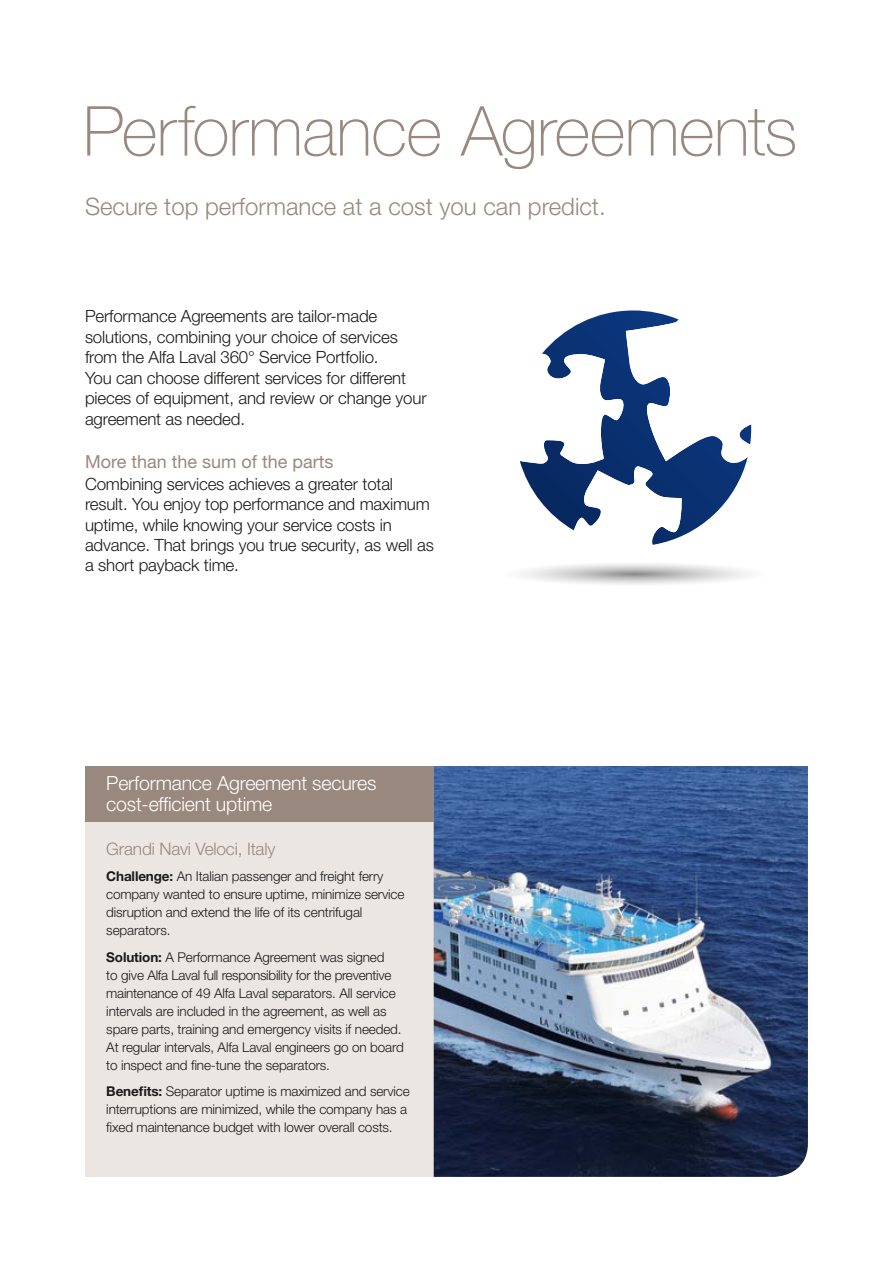
<style>
.page{position:relative;width:893px;height:1263px;background:#fff}
.page>*{position:absolute;margin:0;border:0;box-sizing:border-box;transform-origin:0 0}
.t1{font:100 69px "Helvetica Neue LT Pro";letter-spacing:-.01em;color:#99887d}
.t2{font:300 24px "Helvetica Neue LT Pro";color:#99887d}
.t3{font:300 19.5px/21px "Helvetica Neue LT Pro";letter-spacing:-.01em;color:#fff}
.t4{font:18px "Helvetica Neue LT Pro";color:#99887d}
.t5{font:300 17.25px "Helvetica Neue LT Pro";letter-spacing:-.01em;color:#99887d}
.t6{font:300 16.8px/20.4px "Helvetica Neue LT Pro";letter-spacing:-.01em;color:#1a1a18}
.t7{font:300 13.5px/18px "Helvetica Neue LT Pro";letter-spacing:-.01em;color:#1a1a18}
.s1{font-weight:700}
</style>
<div class="page">
<div style="left:85px;top:821px;width:349px;height:355px;background:#ece6e3"></div>
<div style="left:85px;top:766px;width:349px;height:55px;background:#99887d"></div>
<img style="left:434px;top:766px;width:374px;height:411px">
<svg style="left:521px;top:564px;width:227px;height:21px"></svg>
<svg style="left:587px;top:310px;width:92px;height:10px"></svg>
<svg style="left:519px;top:320px;width:232px;height:225px"></svg>
<h1 class="t1" style="left:83px;top:92px;width:716px">Performance Agreements</h1>
<h2 class="t2" style="left:85px;top:192px;width:522px">Secure top performance at a cost you can predict.</h2>
<p class="t6" style="left:85px;top:306px;width:343px">Performance Agreements are tailor-made solutions, combining your choice of services from the Alfa Laval 360° Service Portfolio.<br>You can choose different services for different pieces of equipment, and review or change your agreement as needed.</p>
<h3 class="t4" style="left:85px;top:450px;width:250px">More than the sum of the parts</h3>
<p class="t6" style="left:85px;top:473px;width:350px">Combining services achieves a greater total result. You enjoy top performance and maximum uptime, while knowing your service costs in advance. That brings you true security, as well as a short payback time.</p>
<h3 class="t3" style="left:106px;top:772px;width:272px">Performance Agreement secures cost-efficient uptime</h3>
<p class="t5" style="left:106px;top:838px;width:171px">Grandi Navi Veloci, Italy</p>
<p class="t7" style="left:106px;top:867px;width:300px"><span class="s1">Challenge:</span> An Italian passenger and freight ferry company wanted to ensure uptime, minimize service disruption and extend the life of its centrifugal separators.</p>
<p class="t7" style="left:106px;top:948px;width:299px"><span class="s1">Solution:</span> A Performance Agreement was signed<br>to give Alfa Laval full responsibility for the preventive maintenance of 49 Alfa Laval separators. All service intervals are included in the agreement, as well as spare parts, training and emergency visits if needed.<br>At regular intervals, Alfa Laval engineers go on board to inspect and fine-tune the separators.</p>
<p class="t7" style="left:106px;top:1082px;width:305px"><span class="s1">Benefits:</span> Separator uptime is maximized and service interruptions are minimized, while the company has a fixed maintenance budget with lower overall costs.</p>
</div>
